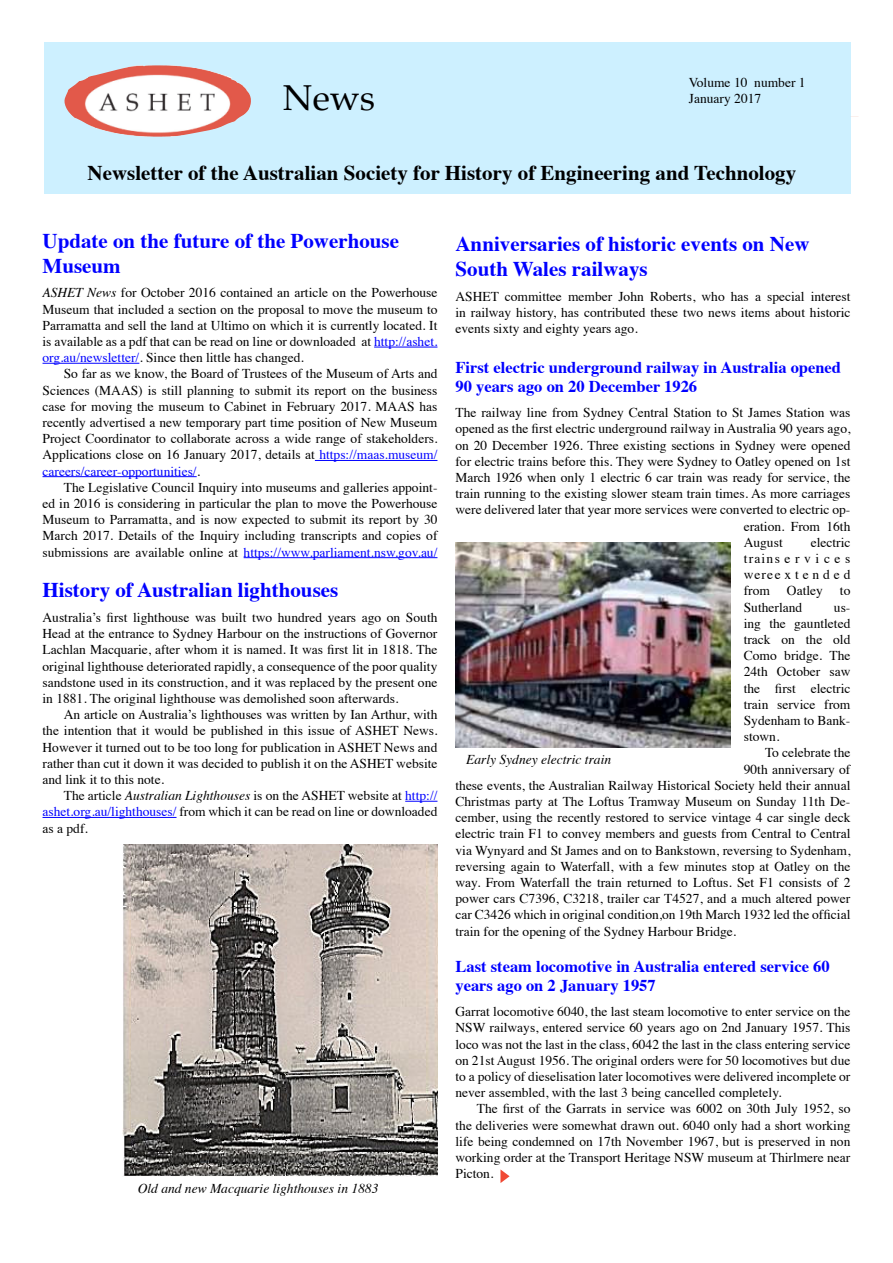
<style>
.page{position:relative;width:893px;height:1263px;background:#fff}
.page>*{position:absolute;margin:0;border:0;box-sizing:border-box;transform-origin:0 0}
.t1{font:36px "Palatino";color:#000}
.t2{font:700 21px/25.2px "Times";color:#00f}
.t3{font:700 21px "Times";color:#000}
.t4{font:700 16.5px/19.8px "Times";color:#00f}
.t5{font:13.5px/16.2px "Times";color:#000;text-align:justify}
.t6{font:italic 13.5px "Times";color:#000}
.s1{font-style:italic}
.s2{color:#00f}
</style>
<div class="page">
<div style="left:44px;top:43px;width:806px;height:151px;background:#cdf0ff"></div>
<img style="left:64px;top:65px;width:187px;height:72px">
<hr style="left:374px;top:347px;width:63px;height:1px;background:#00f">
<hr style="left:43px;top:363px;width:96px;height:1px;background:#00f">
<hr style="left:315px;top:460px;width:122px;height:1px;background:#00f">
<hr style="left:43px;top:476px;width:154px;height:1px;background:#00f">
<hr style="left:244px;top:557px;width:193px;height:1px;background:#00f">
<hr style="left:405px;top:801px;width:32px;height:1px;background:#00f">
<hr style="left:43px;top:817px;width:134px;height:1px;background:#00f">
<img style="left:123px;top:844px;width:314px;height:332px">
<img style="left:455px;top:542px;width:276px;height:205px">
<svg style="left:500px;top:1169px;width:10px;height:14px"></svg>
<h1 class="t1" style="left:283px;top:80px;width:94px">News</h1>
<p class="t5" style="left:689px;top:76px;width:118px">Volume 10 number 1<br>January 2017</p>
<h2 class="t3" style="left:88px;top:165px;width:710px">Newsletter of the Australian Society for History of Engineering and Technology</h2>
<h2 class="t2" style="left:43px;top:230px;width:358px">Update on the future of the Powerhouse<br>Museum</h2>
<p class="t5" style="left:43px;top:286px;width:396px"><span class="s1">ASHET News</span> for October 2016 contained an article on the Powerhouse Museum that included a section on the proposal to move the museum to Parramatta and sell the land at Ultimo on which it is currently located. It is available as a pdf that can be read on line or downloaded at <span class="s2">http://ashet. org.au/newsletter/</span>. Since then little has changed.</p>
<p class="t5" style="left:43px;top:367px;width:396px;text-indent:21px">So far as we know, the Board of Trustees of the Museum of Arts and Sciences (MAAS) is still planning to submit its report on the business case for moving the museum to Cabinet in February 2017. MAAS has recently advertised a new temporary part time position of New Museum Project Coordinator to collaborate across a wide range of stakeholders.<br>Applications close on 16 January 2017, details at <span class="s2">https://maas.museum/ careers/career-opportunities/</span>.</p>
<p class="t5" style="left:43px;top:480px;width:396px;text-indent:21px">The Legislative Council Inquiry into museums and galleries appoint&shy;ed in 2016 is considering in particular the plan to move the Powerhouse Museum to Parramatta, and is now expected to submit its report by 30<br>March 2017. Details of the Inquiry including transcripts and copies of submissions are available online at <span class="s2">https://www.parliament.nsw.gov.au/</span></p>
<h2 class="t2" style="left:43px;top:579px;width:297px">History of Australian lighthouses</h2>
<p class="t5" style="left:43px;top:610px;width:396px">Australia’s first lighthouse was built two hundred years ago on South Head at the entrance to Sydney Harbour on the instructions of Governor Lachlan Macquarie, after whom it is named. It was first lit in 1818. The original lighthouse deteriorated rapidly, a consequence of the poor quality sandstone used in its construction, and it was replaced by the present one in 1881. The original lighthouse was demolished soon afterwards.</p>
<p class="t5" style="left:43px;top:708px;width:396px;text-indent:21px">An article on Australia’s lighthouses was written by Ian Arthur, with the intention that it would be published in this issue of ASHET News.<br>However it turned out to be too long for publication in ASHET News and rather than cut it down it was decided to publish it on the ASHET website and link it to this note.</p>
<p class="t5" style="left:43px;top:789px;width:396px;text-indent:21px">The article <span class="s1">Australian Lighthouses</span> is on the ASHET website at <span class="s2">http:// ashet.org.au/lighthouses/</span> from which it can be read on line or downloaded as a pdf.</p>
<p class="t6" style="left:138px;top:1182px;width:242px">Old and new Macquarie lighthouses in 1883</p>
<h2 class="t2" style="left:455px;top:233px;width:356px">Anniversaries of historic events on New<br>South Wales railways</h2>
<p class="t5" style="left:455px;top:289px;width:396px">ASHET committee member John Roberts, who has a special interest in railway history, has contributed these two news items about historic events sixty and eighty years ago.</p>
<p class="t4" style="left:455px;top:359px;width:387px">First electric underground railway in Australia opened<br>90 years ago on 20 December 1926</p>
<p class="t5" style="left:455px;top:406px;width:396px">The railway line from Sydney Central Station to St James Station was</p>
<p class="t5" style="left:455px;top:422px;width:396px">opened as the first electric underground railway in Australia 90 years ago,</p>
<p class="t5" style="left:455px;top:438px;width:396px">on 20 December 1926. Three existing sections in Sydney were opened</p>
<p class="t5" style="left:455px;top:454px;width:396px">for electric trains before this. They were Sydney to Oatley opened on 1st</p>
<p class="t5" style="left:455px;top:470px;width:396px">March 1926 when only 1 electric 6 car train was ready for service, the</p>
<p class="t5" style="left:455px;top:487px;width:396px">train running to the existing slower steam train times. As more carriages</p>
<p class="t5" style="left:455px;top:503px;width:396px">were delivered later that year more services were converted to electric op-</p>
<p class="t5" style="left:744px;top:519px;width:108px">eration. From 16th</p>
<p class="t5" style="left:744px;top:535px;width:41px">August</p>
<p class="t5" style="left:744px;top:535px;width:108px;text-indent:67px">electric train services were extended from</p>
<p class="t5" style="left:787px;top:584px;width:37px">Oatley</p>
<p class="t5" style="left:840px;top:584px;width:12px">to</p>
<p class="t5" style="left:744px;top:600px;width:60px">Sutherland</p>
<p class="t5" style="left:744px;top:600px;width:108px;text-indent:90px">us&shy;ing the gauntleted track on the old Como bridge. The 24th October saw the first electric train service from Sydenham to Bank&shy;stown.</p>
<p class="t5" style="left:765px;top:746px;width:87px">To celebrate the</p>
<p class="t5" style="left:744px;top:762px;width:108px">90th anniversary of</p>
<p class="t5" style="left:455px;top:778px;width:396px">these events, the Australian Railway Historical Society held their annual</p>
<p class="t5" style="left:455px;top:794px;width:396px">Christmas party at The Loftus Tramway Museum on Sunday 11th De-</p>
<p class="t5" style="left:455px;top:811px;width:396px">cember, using the recently restored to service vintage 4 car single deck</p>
<p class="t5" style="left:455px;top:827px;width:396px">electric train F1 to convey members and guests from Central to Central</p>
<p class="t5" style="left:455px;top:843px;width:396px">via Wynyard and St James and on to Bankstown, reversing to Sydenham,</p>
<p class="t5" style="left:455px;top:859px;width:396px">reversing again to Waterfall, with a few minutes stop at Oatley on the</p>
<p class="t5" style="left:455px;top:875px;width:396px">way. From Waterfall the train returned to Loftus. Set F1 consists of 2</p>
<p class="t5" style="left:455px;top:892px;width:396px">power cars C7396, C3218, trailer car T4527, and a much altered power</p>
<p class="t5" style="left:455px;top:908px;width:396px">car C3426 which in original condition,on 19th March 1932 led the official</p>
<p class="t5" style="left:455px;top:924px;width:282px">train for the opening of the Sydney Harbour Bridge.</p>
<p class="t4" style="left:455px;top:957px;width:376px">Last steam locomotive in Australia entered service 60 years ago on 2 January 1957</p>
<p class="t5" style="left:455px;top:1005px;width:396px">Garrat locomotive 6040, the last steam locomotive to enter service on the NSW railways, entered service 60 years ago on 2nd January 1957. This loco was not the last in the class, 6042 the last in the class entering service on 21st August 1956. The original orders were for 50 locomotives but due to a policy of dieselisation later locomotives were delivered incomplete or never assembled, with the last 3 being cancelled completely.</p>
<p class="t5" style="left:455px;top:1102px;width:396px;text-indent:21px">The first of the Garrats in service was 6002 on 30th July 1952, so the deliveries were somewhat drawn out. 6040 only had a short working life being condemned on 17th November 1967, but is preserved in non working order at the Transport Heritage NSW museum at Thirlmere near Picton.</p>
<p class="t6" style="left:466px;top:754px;width:147px">Early Sydney electric train</p>
</div>
